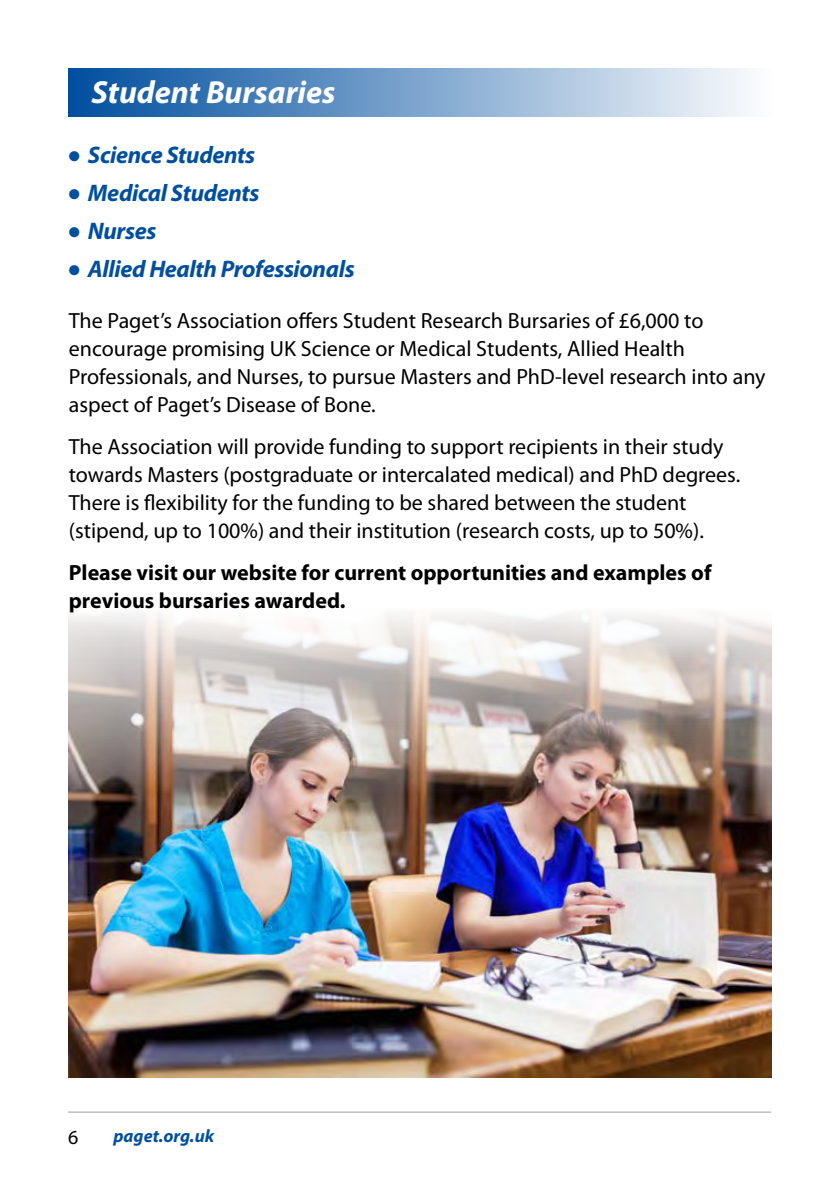
<style>
.page{position:relative;width:840px;height:1191px;background:#fff}
.page>*{position:absolute;margin:0;border:0;box-sizing:border-box;transform-origin:0 0}
.t1{font:italic 700 32px "Myriad Pro";color:#fff}
.t2{font:italic 700 24px "Myriad Pro";letter-spacing:-.015em;color:#004f9f}
.t3{font:22px/28px "Myriad Pro";color:#000}
.t4{font:700 22px/28px "Myriad Pro";color:#000}
.t5{font:20px "Myriad Pro";color:#000}
.t6{font:italic 700 18px "Myriad Pro";color:#004f9f}
</style>
<div class="page">
<div style="left:68px;top:68px;width:703px;height:48px;background:linear-gradient(to right,#004e9e,#fdfdfe)"></div>
<img style="left:68px;top:614px;width:703px;height:463px">
<hr style="left:68px;top:1111px;width:702px;height:1px;background:#9d9d9c">
<h1 class="t1" style="left:91px;top:72px;width:245px">Student Bursaries</h1>
<p class="t2" style="left:69px;top:139px;width:188px">● Science Students</p>
<p class="t2" style="left:69px;top:177px;width:192px">● Medical Students</p>
<p class="t2" style="left:69px;top:215px;width:89px">● Nurses</p>
<p class="t2" style="left:69px;top:253px;width:287px">● Allied Health Professionals</p>
<p class="t3" style="left:69px;top:306px;width:698px">The Paget’s Association offers Student Research Bursaries of £6,000 to encourage promising UK Science or Medical Students, Allied Health Professionals, and Nurses, to pursue Masters and PhD-level research into any aspect of Paget’s Disease of Bone.</p>
<p class="t3" style="left:69px;top:432px;width:672px">The Association will provide funding to support recipients in their study towards Masters (postgraduate or intercalated medical) and PhD degrees.<br>There is flexibility for the funding to be shared between the student (stipend, up to 100%) and their institution (research costs, up to 50%).</p>
<p class="t4" style="left:69px;top:557px;width:643px">Please visit our website for current opportunities and examples of previous bursaries awarded.</p>
<p class="t5" style="left:68px;top:1126px;width:12px">6</p>
<p class="t6" style="left:113px;top:1124px;width:102px">paget.org.uk</p>
</div>
